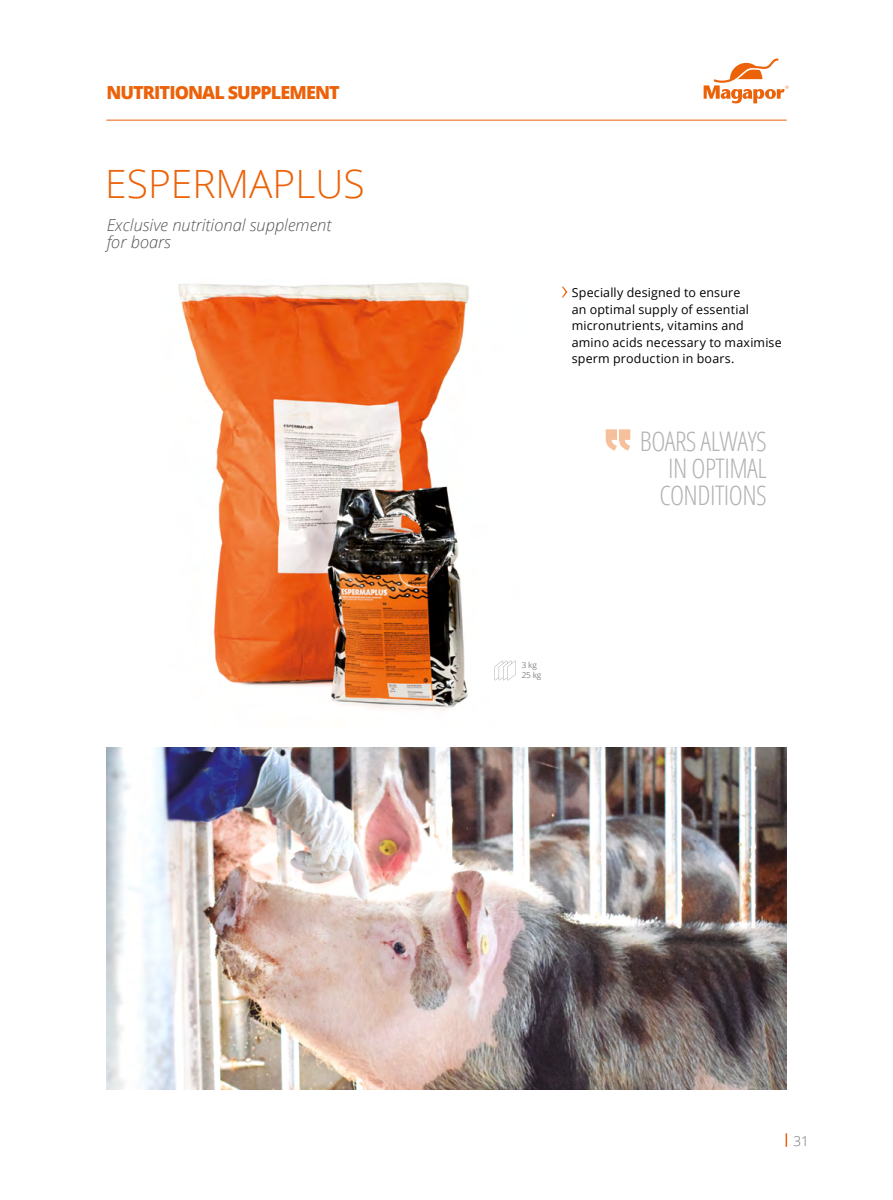
<style>
.page{position:relative;width:893px;height:1200px;background:#fff}
.page>*{position:absolute;margin:0;border:0;box-sizing:border-box;transform-origin:0 0}
.t1{font:300 39px "Open Sans";color:#eb6209}
.t2{font:300 condensed 27px/27px "Open Sans";letter-spacing:-.02em;color:#b3b2b2;text-align:right}
.t3{font:800 18px "Open Sans";letter-spacing:-.05em;color:#eb6209}
.t4{font:italic 300 16.5px/16.5px "Open Sans";color:#575756}
.t5{font:300 13.5px "Open Sans";color:#706f6f}
.t6{font:12.45px/16.5px "Open Sans";letter-spacing:.015em;color:#000}
.t7{font:8.25px/9.9px "Open Sans";color:#878787}
</style>
<div class="page">
<hr style="left:107px;top:120px;width:679px;height:1px;background:#eb6209">
<svg style="left:704px;top:58px;width:85px;height:45px"></svg>
<svg style="left:786px;top:1133px;width:1px;height:13px"></svg>
<img style="left:107px;top:747px;width:680px;height:341px">
<img style="left:178px;top:282px;width:331px;height:428px">
<svg style="left:562px;top:286px;width:5px;height:12px"></svg>
<svg style="left:606px;top:429px;width:24px;height:21px"></svg>
<svg style="left:494px;top:660px;width:22px;height:20px"></svg>
<h3 class="t3" style="left:106px;top:79px;width:235px">NUTRITIONAL SUPPLEMENT</h3>
<h1 class="t1" style="left:105px;top:157px;width:261px">ESPERMAPLUS</h1>
<h3 class="t4" style="left:107px;top:216px;width:226px">Exclusive nutritional supplement for boars</h3>
<p class="t6" style="left:572px;top:284px;width:211px">Specially designed to ensure<br>an optimal supply of essential micronutrients, vitamins and amino acids necessary to maximise sperm production in boars.</p>
<h2 class="t2" style="left:640px;top:426px;width:128px">BOARS ALWAYS<br>IN OPTIMAL<br>CONDITIONS</h2>
<p class="t7" style="left:522px;top:659px;width:21px">3 kg<br>25 kg</p>
<p class="t5" style="left:793px;top:1131px;width:17px">31</p>
</div>
